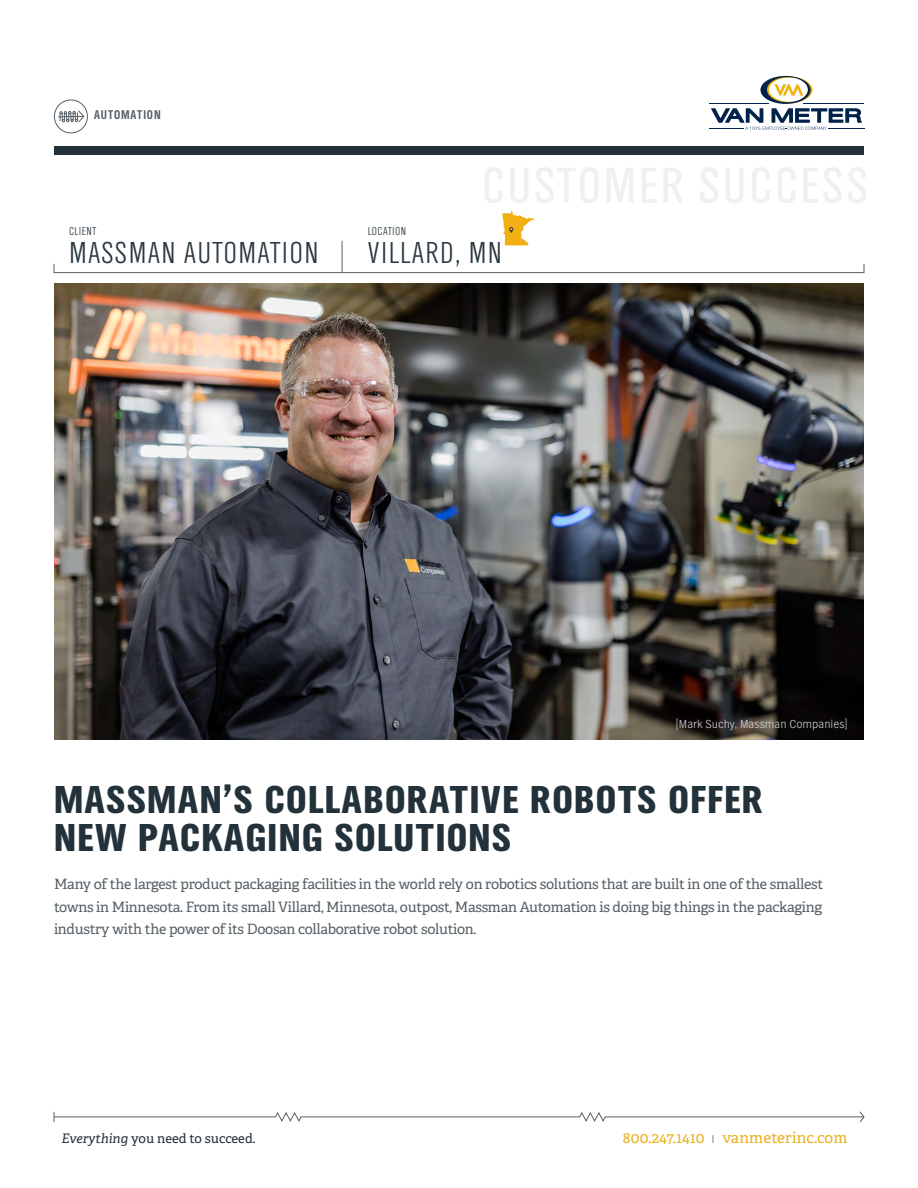
<style>
.page{position:relative;width:918px;height:1188px;background:#fff}
.page>*{position:absolute;margin:0;border:0;box-sizing:border-box;transform-origin:0 0}
.t1{font:40.5px/37.5px "TV Nord EF Black Con";letter-spacing:.035em;color:#22313a}
.t2{font:31.5px "TV Nord EF Light Con";letter-spacing:.04em;color:#2a3840}
.t3{font:15.3px "Adelle";letter-spacing:.01em;color:#ecb11f}
.t4{font:14.25px/22.5px "Adelle";letter-spacing:-.02em;color:#555f65;text-align:justify}
.t5{font:13.2px "Adelle";color:#22313a}
.t6{font:13.2px "TV Nord EF Bold Con";letter-spacing:.065em;color:#555f65}
.t7{font:300 12px "TV Nord EF";color:#d1d2d4}
.t8{font:12px "TV Nord EF Light Con";letter-spacing:.03em;color:#2a3840}
.s1{font-style:italic}
.s2{font-family:"TV Nord EF Light Con";font-size:11.85px;color:#555f65}
</style>
<div class="page">
<img style="left:54px;top:284px;width:810px;height:455px">
<div style="left:54px;top:100px;width:34px;height:33px;border:1px solid #555f65;border-radius:50%"></div>
<svg style="left:58px;top:110px;width:27px;height:13px"></svg>
<div style="left:54px;top:146px;width:810px;height:9px;background:#22313a"></div>
<div style="left:54px;top:263px;width:810px;height:10px;border:1px solid #555f65"></div>
<hr style="left:342px;top:241px;width:1px;height:32px;background:#555f65">
<hr style="left:803px;top:103px;width:61px;height:1px;background:#00224b">
<hr style="left:709px;top:128px;width:35px;height:1px;background:#00224b">
<svg style="left:711px;top:76px;width:151px;height:54px"></svg>
<hr style="left:828px;top:128px;width:36px;height:1px;background:#00224b">
<hr style="left:709px;top:103px;width:60px;height:1px;background:#00224b">
<svg style="left:53px;top:1111px;width:812px;height:12px"></svg>
<svg style="left:502px;top:211px;width:33px;height:34px"></svg>
<p class="t6" style="left:94px;top:108px;width:68px">AUTOMATION</p>
<p class="t8" style="left:69px;top:225px;width:29px">CLIENT</p>
<h2 class="t2" style="left:69px;top:236px;width:251px">MASSMAN AUTOMATION</h2>
<p class="t8" style="left:368px;top:225px;width:40px">LOCATION</p>
<h2 class="t2" style="left:368px;top:236px;width:136px">VILLARD, MN</h2>
<p class="t7" style="left:676px;top:717px;width:173px">[Mark Suchy, Massman Companies]</p>
<h1 class="t1" style="left:54px;top:781px;width:710px">MASSMAN’S COLLABORATIVE ROBOTS OFFER<br>NEW PACKAGING SOLUTIONS</h1>
<p class="t4" style="left:54px;top:873px;width:771px">Many of the largest product packaging facilities in the world rely on robotics solutions that are built in one of the smallest towns in Minnesota. From its small Villard, Minnesota, outpost, Massman Automation is doing big things in the packaging industry with the power of its Doosan collaborative robot solution.</p>
<p class="t5" style="left:62px;top:1130px;width:196px"><span class="s1">Everything</span> you need to succeed.</p>
<p class="t3" style="left:623px;top:1128px;width:226px">800.247.1410 <span class="s2">I</span> vanmeterinc.com</p>
</div>
